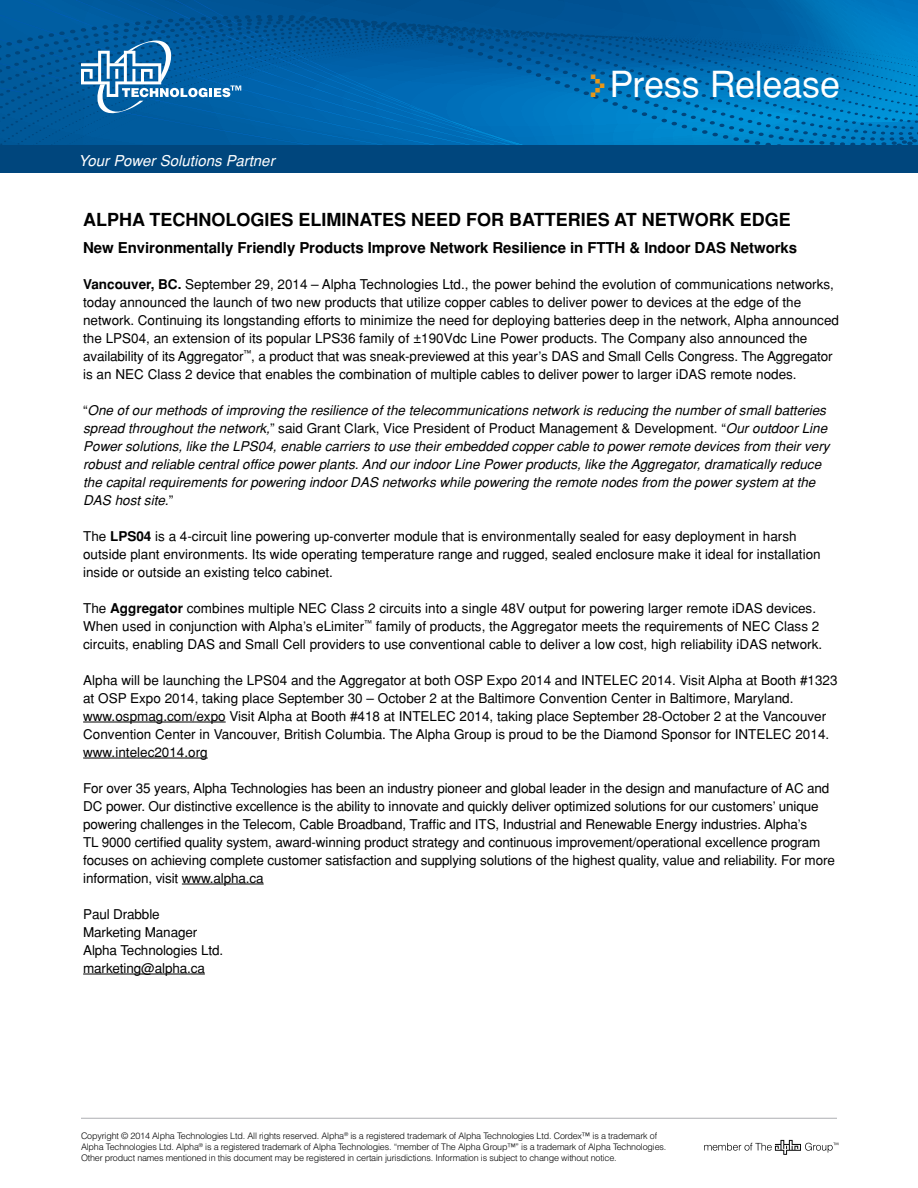
<style>
.page{position:relative;width:918px;height:1188px;background:#fff}
.page>*{position:absolute;margin:0;border:0;box-sizing:border-box;transform-origin:0 0}
.t1{font:36px "Helvetica";letter-spacing:-.01em;color:#fff}
.t2{font:700 18px "Helvetica";color:#000}
.t3{font:700 15px "Helvetica";letter-spacing:-.005em;color:#000}
.t4{font:italic 15px "Helvetica";color:#fff}
.t5{font:13.5px/18px "Helvetica";color:#000}
.t6{font:italic 13.5px/18px "Helvetica";color:#000}
.Body_Text_3{font:300 9px/10.8px "Helvetica";letter-spacing:-.02em;color:#000}
.s1{font-family:"Silkscreen";color:#e89719}
.s2{font-weight:700}
.s3{font-style:normal}
</style>
<div class="page">
<hr style="left:81px;top:1118px;width:756px;height:1px;background:#adafb2">
<svg style="left:704px;top:1140px;width:134px;height:15px"></svg>
<svg style="left:0;top:0;width:918px;height:146px;background:#06a"></svg>
<svg style="left:81px;top:38px;width:160px;height:77px;background:#2d79b1"></svg>
<div style="left:0;top:146px;width:918px;height:27px;background:#00467d"></div>
<hr style="left:83px;top:722px;width:143px;height:1px;background:#000">
<hr style="left:83px;top:758px;width:125px;height:1px;background:#000">
<hr style="left:182px;top:884px;width:82px;height:1px;background:#000">
<hr style="left:83px;top:974px;width:122px;height:1px;background:#000">
<p class="t4" style="left:78px;top:152px;width:198px">Your Power Solutions Partner</p>
<p class="t1" style="left:586px;top:63px;width:255px"><span class="s1">&gt;</span>Press Release</p>
<p class="t2" style="left:83px;top:209px;width:709px">ALPHA TECHNOLOGIES ELIMINATES NEED FOR BATTERIES AT NETWORK EDGE</p>
<p class="t3" style="left:83px;top:239px;width:716px">New Environmentally Friendly Products Improve Network Resilience in FTTH &amp; Indoor DAS Networks</p>
<p class="t5" style="left:83px;top:275px;width:757px"><span class="s2">Vancouver, BC.</span> September 29, 2014 – Alpha Technologies Ltd., the power behind the evolution of communications networks, today announced the launch of two new products that utilize copper cables to deliver power to devices at the edge of the network. Continuing its longstanding efforts to minimize the need for deploying batteries deep in the network, Alpha announced the LPS04, an extension of its popular LPS36 family of ±190Vdc Line Power products. The Company also announced the availability of its Aggregator<sup>™</sup>, a product that was sneak-previewed at this year’s DAS and Small Cells Congress. The Aggregator is an NEC Class 2 device that enables the combination of multiple cables to deliver power to larger iDAS remote nodes.</p>
<p class="t6" style="left:83px;top:401px;width:748px"><span class="s3">“</span>One of our methods of improving the resilience of the telecommunications network is reducing the number of small batteries spread throughout the network,<span class="s3">” said Grant Clark, Vice President of Product Management &amp; Development. “</span>Our outdoor Line Power solutions, like the LPS04, enable carriers to use their embedded copper cable to power remote devices from their very robust and reliable central office power plants. And our indoor Line Power products, like the Aggregator, dramatically reduce the capital requirements for powering indoor DAS networks while powering the remote nodes from the power system at the DAS host site.<span class="s3">”</span></p>
<p class="t5" style="left:83px;top:527px;width:739px">The <span class="s2">LPS04</span> is a 4-circuit line powering up-converter module that is environmentally sealed for easy deployment in harsh outside plant environments. Its wide operating temperature range and rugged, sealed enclosure make it ideal for installation inside or outside an existing telco cabinet.</p>
<p class="t5" style="left:83px;top:599px;width:741px">The <span class="s2">Aggregator</span> combines multiple NEC Class 2 circuits into a single 48V output for powering larger remote iDAS devices.<br>When used in conjunction with Alpha’s eLimiter<sup>™</sup> family of products, the Aggregator meets the requirements of NEC Class 2 circuits, enabling DAS and Small Cell providers to use conventional cable to deliver a low cost, high reliability iDAS network.</p>
<p class="t5" style="left:83px;top:671px;width:756px">Alpha will be launching the LPS04 and the Aggregator at both OSP Expo 2014 and INTELEC 2014. Visit Alpha at Booth #1323 at OSP Expo 2014, taking place September 30 – October 2 at the Baltimore Convention Center in Baltimore, Maryland. www.ospmag.com/expo Visit Alpha at Booth #418 at INTELEC 2014, taking place September 28-October 2 at the Vancouver Convention Center in Vancouver, British Columbia. The Alpha Group is proud to be the Diamond Sponsor for INTELEC 2014. www.intelec2014.org</p>
<p class="t5" style="left:83px;top:779px;width:753px">For over 35 years, Alpha Technologies has been an industry pioneer and global leader in the design and manufacture of AC and DC power. Our distinctive excellence is the ability to innovate and quickly deliver optimized solutions for our customers’ unique powering challenges in the Telecom, Cable Broadband, Traffic and ITS, Industrial and Renewable Energy industries. Alpha’s<br>TL 9000 certified quality system, award-winning product strategy and continuous improvement/operational excellence program focuses on achieving complete customer satisfaction and supplying solutions of the highest quality, value and reliability. For more information, visit www.alpha.ca</p>
<p class="t5" style="left:83px;top:905px;width:78px">Paul Drabble</p>
<p class="t5" style="left:83px;top:923px;width:116px">Marketing Manager</p>
<p class="t5" style="left:83px;top:941px;width:142px">Alpha Technologies Ltd.</p>
<p class="t5" style="left:83px;top:959px;width:123px">marketing@alpha.ca</p>
<p class="Body_Text_3" style="left:81px;top:1130px;width:587px">Copyright © 2014 Alpha Technologies Ltd. All rights reserved. Alpha<sup>®</sup> is a registered trademark of Alpha Technologies Ltd. Cordex™ is a trademark of<br>Alpha Technologies Ltd. Alpha<sup>®</sup> is a registered trademark of Alpha Technologies. “member of The Alpha Group™” is a trademark of Alpha Technologies.<br>Other product names mentioned in this document may be registered in certain jurisdictions. Information is subject to change without notice.</p>
</div>
